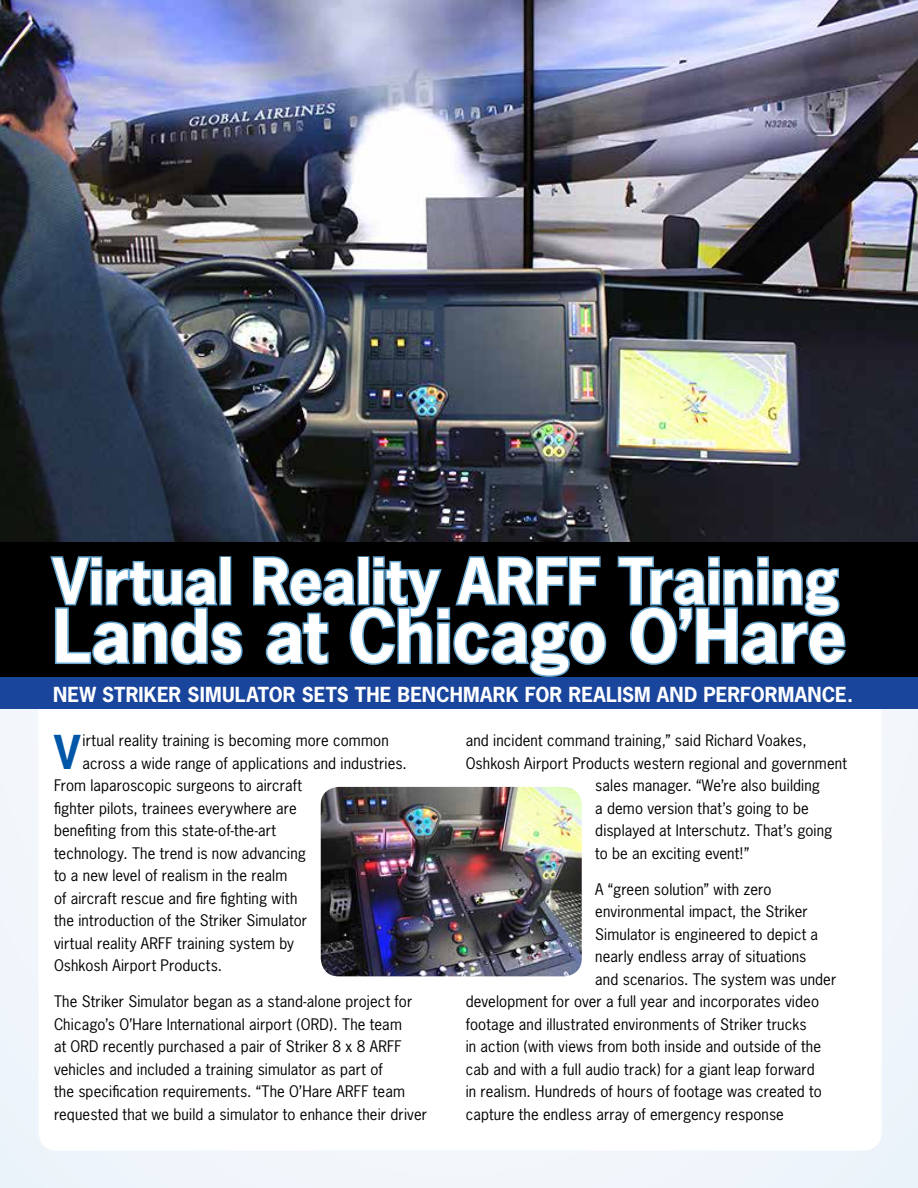
<style>
.page{position:relative;width:918px;height:1188px;background:#fff}
.page>*{position:absolute;margin:0;border:0;box-sizing:border-box;transform-origin:0 0}
.t1{font:700 69px "News Gothic";letter-spacing:-.005em;color:#fff}
.t2{font:700 59.1px "News Gothic";color:#fff}
.t3{font:700 43.95px "News Gothic";color:#0056a7}
.t4{font:700 19.5px "News Gothic";letter-spacing:.005em;color:#fff}
.t5{font:15px/22.5px "News Gothic";letter-spacing:.01em;color:#000}
</style>
<div class="page">
<div style="left:0;top:709px;width:918px;height:479px;background:#f0f6fb"></div>
<div style="left:39px;top:37px;width:843px;height:1114px;background:#fff;border-radius:18px"></div>
<img style="left:0;top:0;width:918px;height:542px">
<div style="left:0;top:542px;width:918px;height:167px;background:#000"></div>
<div style="left:0;top:678px;width:918px;height:31px;background:#19459d"></div>
<svg style="left:50px;top:556px;width:193px;height:109px"></svg>
<svg style="left:251px;top:556px;width:357px;height:122px"></svg>
<svg style="left:617px;top:556px;width:229px;height:109px"></svg>
<img style="left:321px;top:787px;width:261px;height:189px">
<h2 class="t2" style="left:53px;top:542px;width:788px">Virtual Reality ARFF Training</h2>
<h1 class="t1" style="left:53px;top:591px;width:795px">Lands at Chicago O’Hare</h1>
<h3 class="t4" style="left:53px;top:681px;width:802px">NEW STRIKER SIMULATOR SETS THE BENCHMARK FOR REALISM AND PERFORMANCE.</h3>
<h3 class="t3" style="left:54px;top:723px;width:28px">V</h3>
<p class="t5" style="left:83px;top:729px;width:308px">irtual reality training is becoming more common</p>
<p class="t5" style="left:83px;top:752px;width:326px">across a wide range of applications and industries.</p>
<p class="t5" style="left:54px;top:774px;width:250px">From laparoscopic surgeons to aircraft</p>
<p class="t5" style="left:54px;top:797px;width:244px">fighter pilots, trainees everywhere are</p>
<p class="t5" style="left:54px;top:819px;width:224px">benefiting from this state-of-the-art</p>
<p class="t5" style="left:54px;top:842px;width:254px">technology. The trend is now advancing</p>
<p class="t5" style="left:54px;top:864px;width:235px">to a new level of realism in the realm</p>
<p class="t5" style="left:54px;top:887px;width:245px">of aircraft rescue and fire fighting with</p>
<p class="t5" style="left:54px;top:909px;width:255px">the introduction of the Striker Simulator</p>
<p class="t5" style="left:54px;top:932px;width:242px">virtual reality ARFF training system by</p>
<p class="t5" style="left:54px;top:954px;width:170px">Oshkosh Airport Products.</p>
<p class="t5" style="left:54px;top:990px;width:375px">The Striker Simulator began as a stand-alone project for Chicago’s O’Hare International airport (ORD). The team<br>at ORD recently purchased a pair of Striker 8 x 8 ARFF vehicles and included a training simulator as part of<br>the specification requirements. “The O’Hare ARFF team requested that we build a simulator to enhance their driver</p>
<p class="t5" style="left:466px;top:729px;width:342px">and incident command training,” said Richard Voakes,</p>
<p class="t5" style="left:466px;top:752px;width:383px">Oshkosh Airport Products western regional and government</p>
<p class="t5" style="left:595px;top:774px;width:226px">sales manager. “We’re also building</p>
<p class="t5" style="left:595px;top:797px;width:215px">a demo version that’s going to be</p>
<p class="t5" style="left:595px;top:819px;width:239px">displayed at Interschutz. That’s going</p>
<p class="t5" style="left:595px;top:842px;width:156px">to be an exciting event!”</p>
<p class="t5" style="left:595px;top:878px;width:178px">A “green solution” with zero</p>
<p class="t5" style="left:595px;top:900px;width:214px">environmental impact, the Striker</p>
<p class="t5" style="left:595px;top:923px;width:224px">Simulator is engineered to depict a</p>
<p class="t5" style="left:595px;top:945px;width:213px">nearly endless array of situations</p>
<p class="t5" style="left:595px;top:968px;width:243px">and scenarios. The system was under</p>
<p class="t5" style="left:466px;top:990px;width:355px">development for over a full year and incorporates video</p>
<p class="t5" style="left:466px;top:1013px;width:342px">footage and illustrated environments of Striker trucks</p>
<p class="t5" style="left:466px;top:1035px;width:357px">in action (with views from both inside and outside of the</p>
<p class="t5" style="left:466px;top:1058px;width:350px">cab and with a full audio track) for a giant leap forward</p>
<p class="t5" style="left:466px;top:1080px;width:358px">in realism. Hundreds of hours of footage was created to</p>
<p class="t5" style="left:466px;top:1103px;width:320px">capture the endless array of emergency response</p>
</div>
